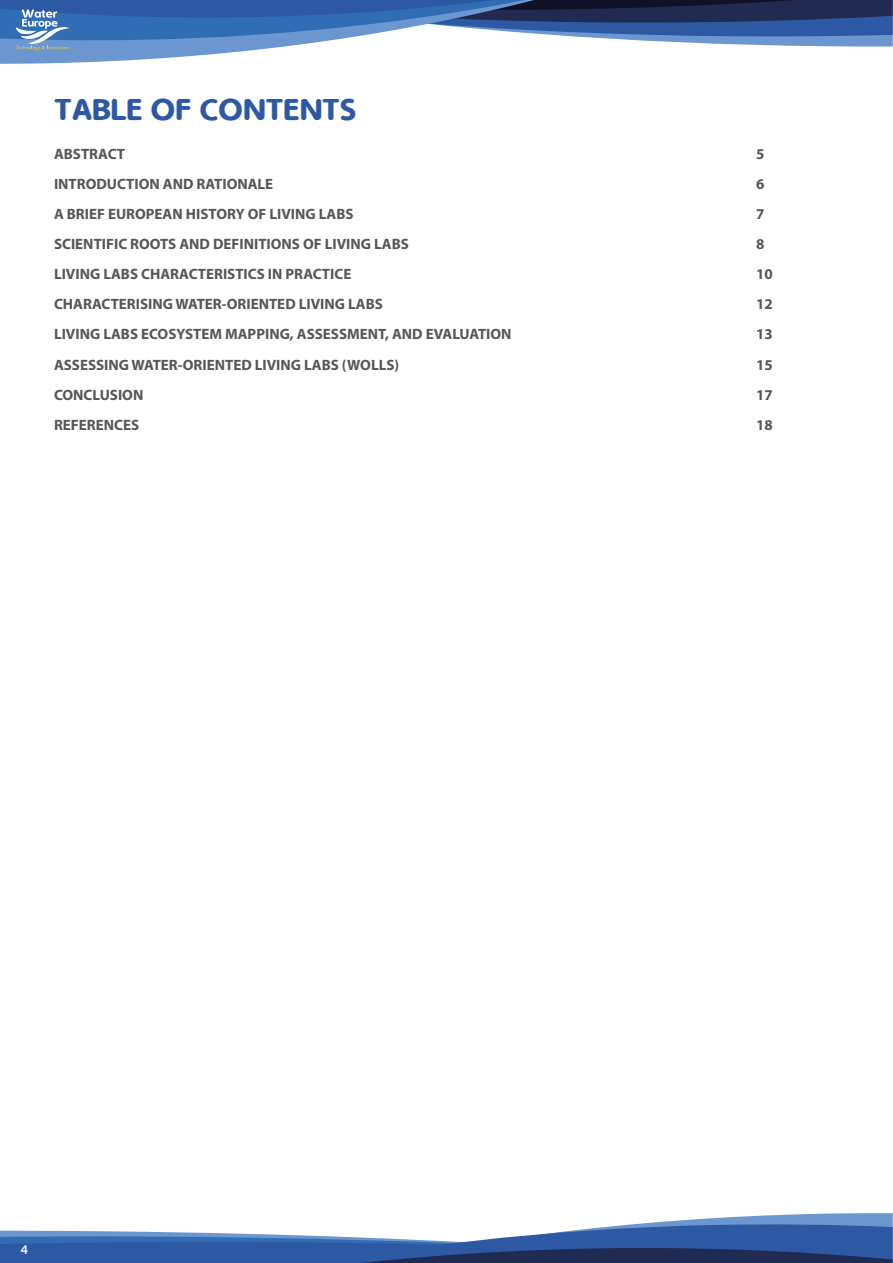
<style>
.page{position:relative;width:893px;height:1263px;background:#fff}
.page>*{position:absolute;margin:0;border:0;box-sizing:border-box;transform-origin:0 0}
.t1{font:31.8px "Simply Rounded";color:#2d58a4}
.t2{font:700 15px "Myriad Pro";color:#575756}
.t3{font:700 12px "Lucida Grande";color:#fff}
</style>
<div class="page">
<svg style="left:0;top:1213px;width:893px;height:50px"></svg>
<svg style="left:0;top:51px;width:244px;height:13px;fill:#6b96cf"></svg>
<svg style="left:0;top:0;width:893px;height:51px"></svg>
<h1 class="t1" style="left:54px;top:92px;width:304px">TABLE OF CONTENTS</h1>
<p class="t2" style="left:54px;top:145px;width:73px">ABSTRACT</p>
<p class="t2" style="left:756px;top:145px;width:10px">5</p>
<p class="t2" style="left:54px;top:175px;width:221px">INTRODUCTION AND RATIONALE</p>
<p class="t2" style="left:756px;top:175px;width:10px">6</p>
<p class="t2" style="left:54px;top:205px;width:301px">A BRIEF EUROPEAN HISTORY OF LIVING LABS</p>
<p class="t2" style="left:756px;top:205px;width:10px">7</p>
<p class="t2" style="left:54px;top:235px;width:356px">SCIENTIFIC ROOTS AND DEFINITIONS OF LIVING LABS</p>
<p class="t2" style="left:756px;top:235px;width:10px">8</p>
<p class="t2" style="left:54px;top:265px;width:299px">LIVING LABS CHARACTERISTICS IN PRACTICE</p>
<p class="t2" style="left:756px;top:265px;width:18px">10</p>
<p class="t2" style="left:54px;top:295px;width:330px">CHARACTERISING WATER-ORIENTED LIVING LABS</p>
<p class="t2" style="left:756px;top:295px;width:18px">12</p>
<p class="t2" style="left:54px;top:325px;width:459px">LIVING LABS ECOSYSTEM MAPPING, ASSESSMENT, AND EVALUATION</p>
<p class="t2" style="left:756px;top:325px;width:18px">13</p>
<p class="t2" style="left:54px;top:355px;width:347px">ASSESSING WATER-ORIENTED LIVING LABS (WOLLS)</p>
<p class="t2" style="left:756px;top:355px;width:18px">15</p>
<p class="t2" style="left:54px;top:385px;width:91px">CONCLUSION</p>
<p class="t2" style="left:756px;top:385px;width:18px">17</p>
<p class="t2" style="left:54px;top:415px;width:87px">REFERENCES</p>
<p class="t2" style="left:756px;top:415px;width:18px">18</p>
<p class="t3" style="left:20px;top:1240px;width:9px">4</p>
</div>
